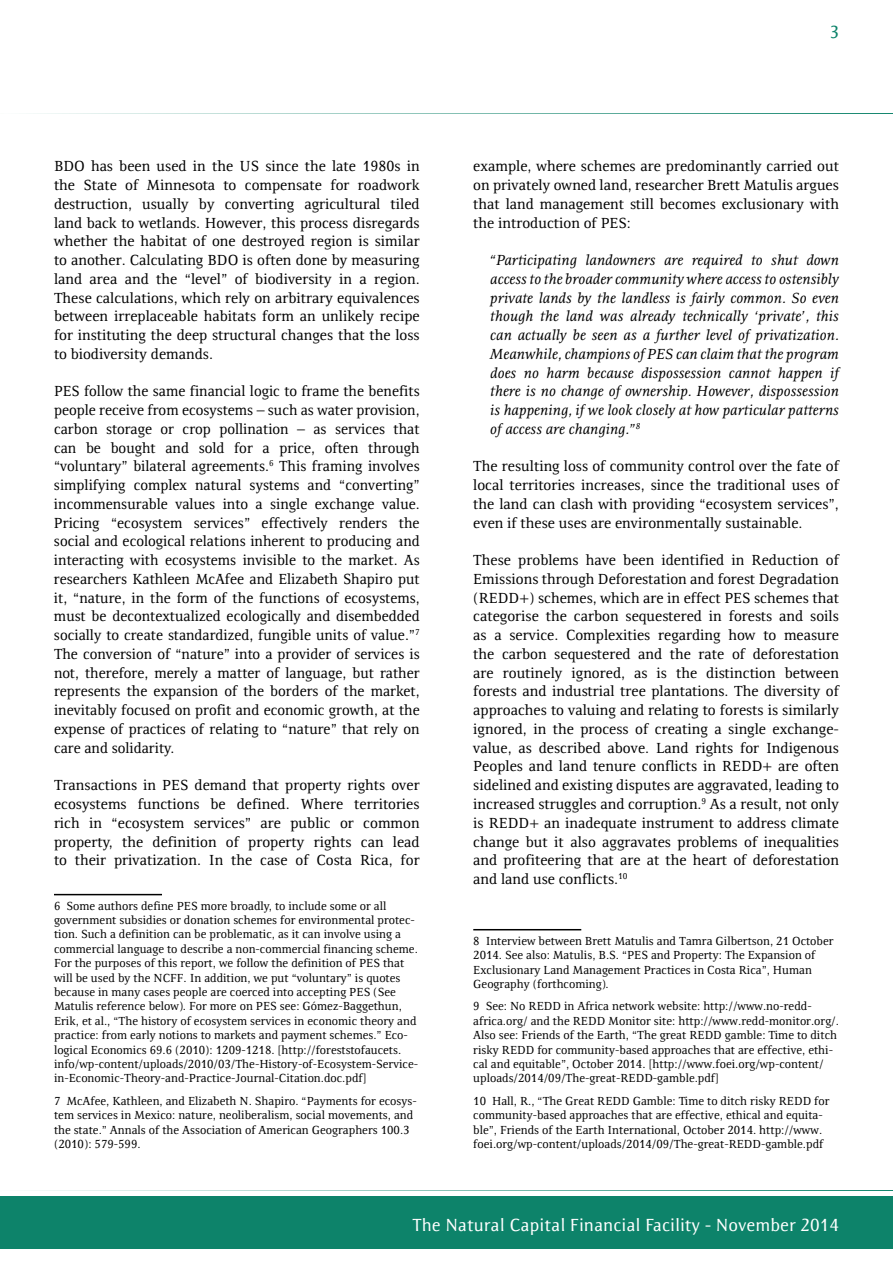
<style>
.page{position:relative;width:893px;height:1263px;background:#fff}
.page>*{position:absolute;margin:0;border:0;box-sizing:border-box;transform-origin:0 0}
.t1{font:18px "Resavska BG Sans";color:#fff}
.t2{font:18px "Resavska BG Sans";color:#0d836a}
.t3{font:15px/18.8px "Resavska BG";color:#000;text-align:justify}
.t4{font:italic 15px/18.8px "Resavska BG";color:#000;text-align:justify}
.t5{font:12px/14.4px "Resavska BG";color:#000}
</style>
<div class="page">
<div style="left:0;top:1196px;width:893px;height:53px;background:#0d836a"></div>
<hr style="left:0;top:113px;width:893px;height:1px;background:#0d836a">
<hr style="left:0;top:1190px;width:893px;height:1px;background:#0d836a">
<hr style="left:473px;top:929px;width:108px;height:1px;background:#000">
<hr style="left:54px;top:894px;width:108px;height:1px;background:#000">
<p class="t3" style="left:54px;top:157px;width:367px">BDO has been used in the US since the late 1980s in the State of Minnesota to compensate for roadwork destruction, usually by converting agricultural tiled land back to wetlands. However, this process disregards whether the habitat of one destroyed region is similar to another. Calculating BDO is often done by measuring land area and the “level” of biodiversity in a region.<br>These calculations, which rely on arbitrary equivalences between irreplaceable habitats form an unlikely recipe for instituting the deep structural changes that the loss to biodiversity demands.</p>
<p class="t3" style="left:54px;top:382px;width:367px">PES follow the same financial logic to frame the benefits people receive from ecosystems – such as water provision, carbon storage or crop pollination – as services that can be bought and sold for a price, often through “voluntary” bilateral agreements.<sup>6</sup> This framing involves simplifying complex natural systems and “converting” incommensurable values into a single exchange value.<br>Pricing “ecosystem services” effectively renders the social and ecological relations inherent to producing and interacting with ecosystems invisible to the market. As researchers Kathleen McAfee and Elizabeth Shapiro put it, “nature, in the form of the functions of ecosystems, must be decontextualized ecologically and disembedded socially to create standardized, fungible units of value.”<sup>7<br></sup>The conversion of “nature” into a provider of services is not, therefore, merely a matter of language, but rather represents the expansion of the borders of the market, inevitably focused on profit and economic growth, at the expense of practices of relating to “nature” that rely on care and solidarity.</p>
<p class="t3" style="left:54px;top:776px;width:367px">Transactions in PES demand that property rights over ecosystems functions be defined. Where territories rich in “ecosystem services” are public or common property, the definition of property rights can lead to their privatization. In the case of Costa Rica, for</p>
<p class="t5" style="left:54px;top:898px;width:366px">6 Some authors define PES more broadly, to include some or all government subsidies or donation schemes for environmental protec&shy;tion. Such a definition can be problematic, as it can involve using a commercial language to describe a non-commercial financing scheme.<br>For the purposes of this report, we follow the definition of PES that will be used by the NCFF. In addition, we put “voluntary” is quotes because in many cases people are coerced into accepting PES (See Matulis reference below). For more on PES see: Gómez-Baggethun, Erik, et al., “The history of ecosystem services in economic theory and practice: from early notions to markets and payment schemes.” Eco&shy;logical Economics 69.6 (2010): 1209-1218. [http://foreststofaucets. info/wp-content/uploads/2010/03/The-History-of-Ecosystem-Service&shy;in-Economic-Theory-and-Practice-Journal-Citation.doc.pdf]</p>
<p class="t5" style="left:54px;top:1094px;width:364px">7 McAfee, Kathleen, and Elizabeth N. Shapiro. “Payments for ecosys&shy;tem services in Mexico: nature, neoliberalism, social movements, and the state.” Annals of the Association of American Geographers 100.3 (2010): 579-599.</p>
<p class="t2" style="left:829px;top:22px;width:11px">3</p>
<p class="t3" style="left:473px;top:157px;width:367px">example, where schemes are predominantly carried out on privately owned land, researcher Brett Matulis argues that land management still becomes exclusionary with the introduction of PES:</p>
<p class="t4" style="left:490px;top:251px;width:350px">“Participating landowners are required to shut down access to the broader community where access to ostensibly private lands by the landless is fairly common. So even though the land was already technically ‘private’, this can actually be seen as a further level of privatization.<br>Meanwhile, champions of PES can claim that the program does no harm because dispossession cannot happen if there is no change of ownership. However, dispossession is happening, if we look closely at how particular patterns of access are changing.”<sup>8</sup></p>
<p class="t3" style="left:473px;top:457px;width:367px">The resulting loss of community control over the fate of local territories increases, since the traditional uses of the land can clash with providing “ecosystem services”, even if these uses are environmentally sustainable.</p>
<p class="t3" style="left:473px;top:551px;width:367px">These problems have been identified in Reduction of Emissions through Deforestation and forest Degradation (REDD+) schemes, which are in effect PES schemes that categorise the carbon sequestered in forests and soils as a service. Complexities regarding how to measure the carbon sequestered and the rate of deforestation are routinely ignored, as is the distinction between forests and industrial tree plantations. The diversity of approaches to valuing and relating to forests is similarly ignored, in the process of creating a single exchange&shy;value, as described above. Land rights for Indigenous Peoples and land tenure conflicts in REDD+ are often sidelined and existing disputes are aggravated, leading to increased struggles and corruption.<sup>9</sup> As a result, not only is REDD+ an inadequate instrument to address climate change but it also aggravates problems of inequalities and profiteering that are at the heart of deforestation and land use conflicts.<sup>10</sup></p>
<p class="t5" style="left:473px;top:933px;width:362px">8 Interview between Brett Matulis and Tamra Gilbertson, 21 October 2014. See also: Matulis, B.S. “PES and Property: The Expansion of Exclusionary Land Management Practices in Costa Rica”, Human Geography (forthcoming).</p>
<p class="t5" style="left:473px;top:999px;width:367px">9 See: No REDD in Africa network website: http://www.no-redd&shy;africa.org/ and the REDD Monitor site: http://www.redd-monitor.org/.<br>Also see: Friends of the Earth, “The great REDD gamble: Time to ditch risky REDD for community-based approaches that are effective, ethi&shy;cal and equitable”, October 2014. [http://www.foei.org/wp-content/ uploads/2014/09/The-great-REDD-gamble.pdf]</p>
<p class="t5" style="left:473px;top:1094px;width:358px">10 Hall, R., “The Great REDD Gamble: Time to ditch risky REDD for community-based approaches that are effective, ethical and equita&shy;ble”, Friends of the Earth International, October 2014. http://www. foei.org/wp-content/uploads/2014/09/The-great-REDD-gamble.pdf</p>
<p class="t1" style="left:412px;top:1215px;width:428px">The Natural Capital Financial Facility - November 2014</p>
</div>
